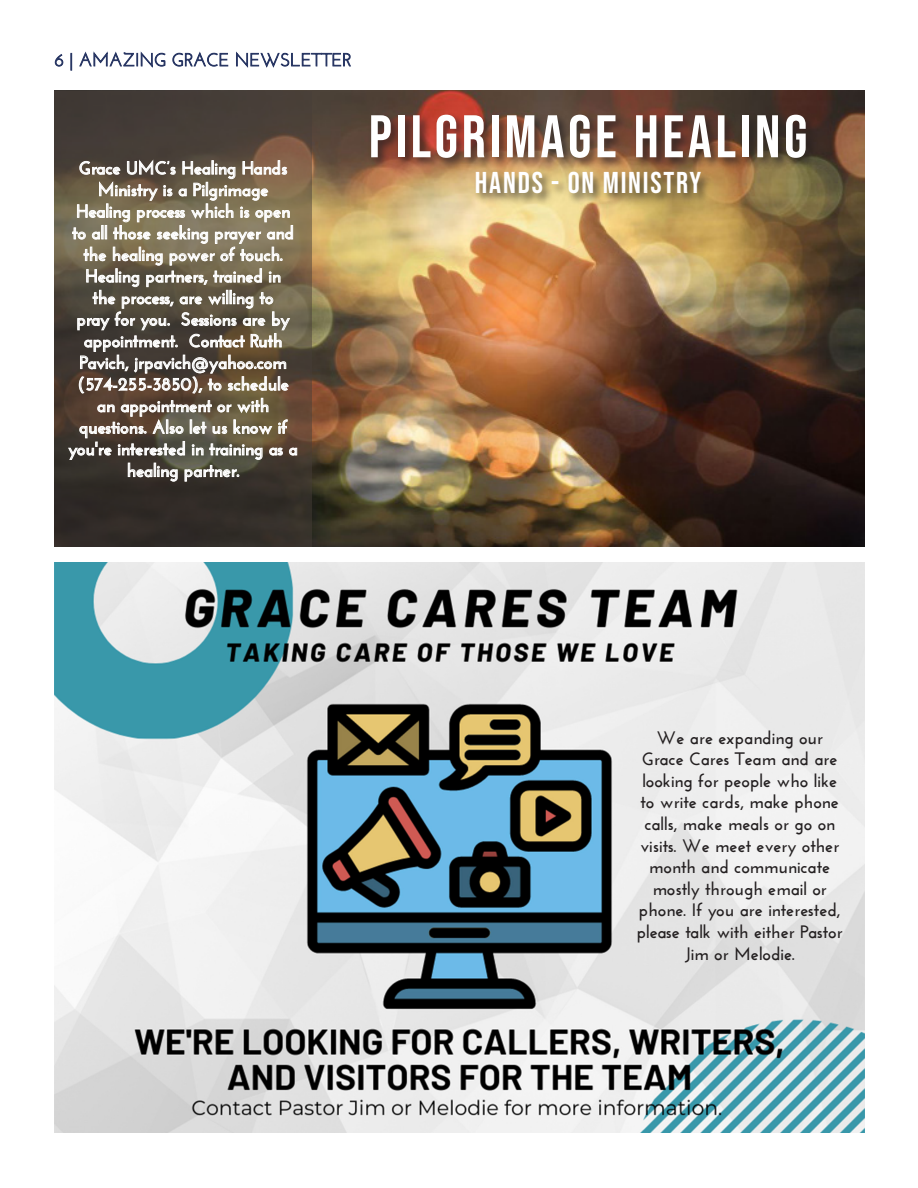
<style>
.page{position:relative;width:918px;height:1188px;background:#fff}
.page>*{position:absolute;margin:0;border:0;box-sizing:border-box;transform-origin:0 0}
.t1{font:60px "Bebas Neue";letter-spacing:.06em;color:#fff}
.t2{font:30px "Bebas Neue";letter-spacing:.06em;color:#fff}
.t3{font:700 18px/21.6px "Josefin Sans";color:#fff;text-align:center}
.t4{font:700 18px/21.6px "Josefin Sans";color:#231f20;text-align:center}
</style>
<div class="page">
<img style="left:54px;top:563px;width:810px;height:569px">
<img style="left:312px;top:91px;width:552px;height:455px">
<svg style="left:54px;top:91px;width:258px;height:455px;background:#443b32"></svg>
<svg style="left:68px;top:159px;width:229px;height:323px;background:#7b7262"></svg>
<div style="left:368px;top:112px;width:450px;height:94px;background:#231f20;opacity:.75"></div>
<svg style="left:54px;top:54px;width:10px;height:13px"></svg>
<svg style="left:71px;top:53px;width:1px;height:18px"></svg>
<svg style="left:79px;top:51px;width:87px;height:17px"></svg>
<svg style="left:172px;top:51px;width:57px;height:16px"></svg>
<svg style="left:236px;top:51px;width:115px;height:17px"></svg>
<p class="t3" style="left:68px;top:157px;width:231px">Grace UMC’s Healing Hands<br>Ministry is a Pilgrimage<br>Healing process which is open to all those seeking prayer and the healing power of touch.<br>Healing partners, trained in<br>the process, are willing to<br>pray for you. Sessions are by appointment. Contact Ruth<br>Pavich, jrpavich@yahoo.com (574-255-3850), to schedule an appointment or with questions. Also let us know if you're interested in training as a healing partner.</p>
<p class="t1" style="left:369px;top:103px;width:440px">PILGRIMAGE HEALING</p>
<p class="t2" style="left:475px;top:166px;width:228px">HANDS - ON MINISTRY</p>
<p class="t4" style="left:639px;top:727px;width:203px">We are expanding our<br>Grace Cares Team and are looking for people who like to write cards, make phone calls, make meals or go on visits. We meet every other month and communicate mostly through email or phone. If you are interested,</p>
<p class="t4" style="left:637px;top:921px;width:207px">please talk with either Pastor<br>Jim or Melodie.</p>
</div>
